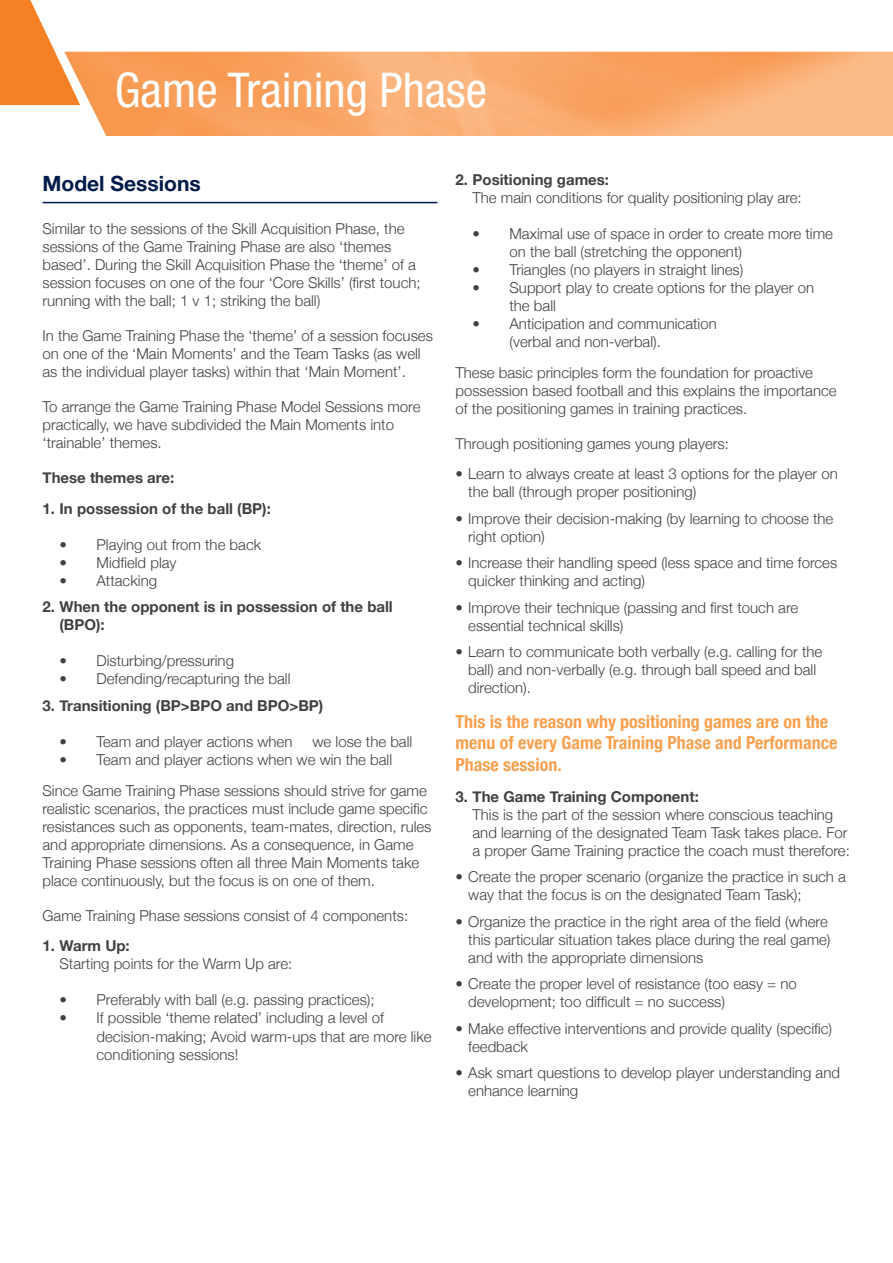
<style>
.page{position:relative;width:893px;height:1263px;background:#fff}
.page>*{position:absolute;margin:0;border:0;box-sizing:border-box;transform-origin:0 0}
.t1{font:condensed 48px "Helvetica Neue LT Std";color:#fff}
.t2{font:700 21px "Helvetica Neue";color:#001a49}
.t3{font:700 condensed 18px/21.6px "Helvetica Neue";color:#f9a14f}
.t4{font:300 15px/18px "Helvetica Neue";color:#414042}
.t5{font:700 15px/18px "Helvetica Neue";color:#414042}
.s1{font-weight:700}
</style>
<div class="page">
<hr style="left:43px;top:202px;width:394px;height:1px;background:#001a49">
<img style="left:64px;top:52px;width:829px;height:84px">
<svg style="left:0;top:0;width:80px;height:105px"></svg>
<h1 class="t1" style="left:115px;top:62px;width:374px">Game Training Phase</h1>
<h2 class="t2" style="left:43px;top:164px;width:160px">Model Sessions</h2>
<p class="t4" style="left:43px;top:219px;width:380px">Similar to the sessions of the Skill Acquisition Phase, the sessions of the Game Training Phase are also ‘themes based’. During the Skill Acquisition Phase the ‘theme’ of a session focuses on one of the four ‘Core Skills’ (first touch; running with the ball; 1 v 1; striking the ball)</p>
<p class="t4" style="left:43px;top:326px;width:392px">In the Game Training Phase the ‘theme’ of a session focuses on one of the ‘Main Moments’ and the Team Tasks (as well as the individual player tasks) within that ‘Main Moment’.</p>
<p class="t4" style="left:43px;top:397px;width:379px">To arrange the Game Training Phase Model Sessions more practically, we have subdivided the Main Moments into ‘trainable’ themes.</p>
<p class="t5" style="left:43px;top:468px;width:133px">These themes are:</p>
<p class="t5" style="left:43px;top:499px;width:230px">1. In possession of the ball (BP):</p>
<p class="t4" style="left:60px;top:535px;width:203px">• Playing out from the back</p>
<p class="t4" style="left:60px;top:553px;width:118px">• Midfield play</p>
<p class="t4" style="left:60px;top:571px;width:99px">• Attacking</p>
<p class="t5" style="left:60px;top:597px;width:335px;text-indent:-17px">2. When the opponent is in possession of the ball (BPO):</p>
<p class="t4" style="left:60px;top:651px;width:176px">• Disturbing/pressuring</p>
<p class="t4" style="left:60px;top:669px;width:232px">• Defending/recapturing the ball</p>
<p class="t5" style="left:43px;top:696px;width:282px">3. Transitioning (BP&gt;BPO and BPO&gt;BP)</p>
<p class="t4" style="left:60px;top:732px;width:234px">• Team and player actions when</p>
<p class="t4" style="left:313px;top:732px;width:101px">we lose the ball</p>
<p class="t4" style="left:43px;top:743px;width:386px;line-height:30.8px;text-indent:17px">• Team and player actions when we win the ball<br>Since Game Training Phase sessions should strive for game</p>
<p class="t4" style="left:43px;top:798px;width:390px">realistic scenarios, the practices must include game specific resistances such as opponents, team-mates, direction, rules and appropriate dimensions. As a consequence, in Game Training Phase sessions often all three Main Moments take place continuously, but the focus is on one of them.</p>
<p class="t4" style="left:43px;top:905px;width:367px">Game Training Phase sessions consist of 4 components:</p>
<p class="t5" style="left:43px;top:936px;width:89px">1. Warm Up:</p>
<p class="t4" style="left:60px;top:954px;width:234px">Starting points for the Warm Up are:</p>
<p class="t4" style="left:60px;top:990px;width:317px">• Preferably with ball (e.g. passing practices);</p>
<p class="t4" style="left:97px;top:1008px;width:337px;text-indent:-37px">• If possible ‘theme related’ including a level of decision-making; Avoid warm-ups that are more like conditioning sessions!</p>
<p class="t5" style="left:455px;top:170px;width:155px">2. Positioning games:</p>
<p class="t4" style="left:472px;top:188px;width:331px">The main conditions for quality positioning play are:</p>
<p class="t4" style="left:509px;top:224px;width:325px;text-indent:-37px">• Maximal use of space in order to create more time on the ball (stretching the opponent)</p>
<p class="t4" style="left:472px;top:260px;width:272px">• Triangles (no players in straight lines)</p>
<p class="t4" style="left:509px;top:278px;width:306px;text-indent:-37px">• Support play to create options for the player on the ball</p>
<p class="t4" style="left:509px;top:314px;width:209px;text-indent:-37px">• Anticipation and communication (verbal and non-verbal).</p>
<p class="t4" style="left:455px;top:362px;width:383px">These basic principles form the foundation for proactive possession based football and this explains the importance of the positioning games in training practices.</p>
<p class="t4" style="left:455px;top:433px;width:275px">Through positioning games young players:</p>
<p class="t4" style="left:468px;top:464px;width:371px;text-indent:-13px"><span class="s1">•</span> Learn to always create at least 3 options for the player on the ball (through proper positioning)</p>
<p class="t4" style="left:468px;top:509px;width:367px;text-indent:-13px"><span class="s1">•</span> Improve their decision-making (by learning to choose the right option)</p>
<p class="t4" style="left:468px;top:553px;width:370px;text-indent:-13px"><span class="s1">•</span> Increase their handling speed (less space and time forces quicker thinking and acting)</p>
<p class="t4" style="left:468px;top:598px;width:332px;text-indent:-13px"><span class="s1">•</span> Improve their technique (passing and first touch are essential technical skills)</p>
<p class="t4" style="left:468px;top:642px;width:356px;text-indent:-13px"><span class="s1">•</span> Learn to communicate both verbally (e.g. calling for the ball) and non-verbally (e.g. through ball speed and ball direction).</p>
<p class="t3" style="left:455px;top:709px;width:383px">This is the reason why positioning games are on the menu of every Game Training Phase and Performance<br>Phase session.</p>
<p class="t5" style="left:455px;top:786px;width:245px">3. The Game Training Component:</p>
<p class="t4" style="left:472px;top:804px;width:379px">This is the part of the session where conscious teaching and learning of the designated Team Task takes place. For a proper Game Training practice the coach must therefore:</p>
<p class="t4" style="left:468px;top:867px;width:379px;text-indent:-13px"><span class="s1">•</span> Create the proper scenario (organize the practice in such a way that the focus is on the designated Team Task);</p>
<p class="t4" style="left:468px;top:911px;width:364px;text-indent:-13px"><span class="s1">•</span> Organize the practice in the right area of the field (where this particular situation takes place during the real game) and with the appropriate dimensions</p>
<p class="t4" style="left:468px;top:974px;width:330px;text-indent:-13px"><span class="s1">•</span> Create the proper level of resistance (too easy = no development; too difficult = no success)</p>
<p class="t4" style="left:468px;top:1018px;width:365px;text-indent:-13px"><span class="s1">•</span> Make effective interventions and provide quality (specific) feedback</p>
<p class="t4" style="left:468px;top:1063px;width:373px;text-indent:-13px"><span class="s1">•</span> Ask smart questions to develop player understanding and enhance learning</p>
</div>
